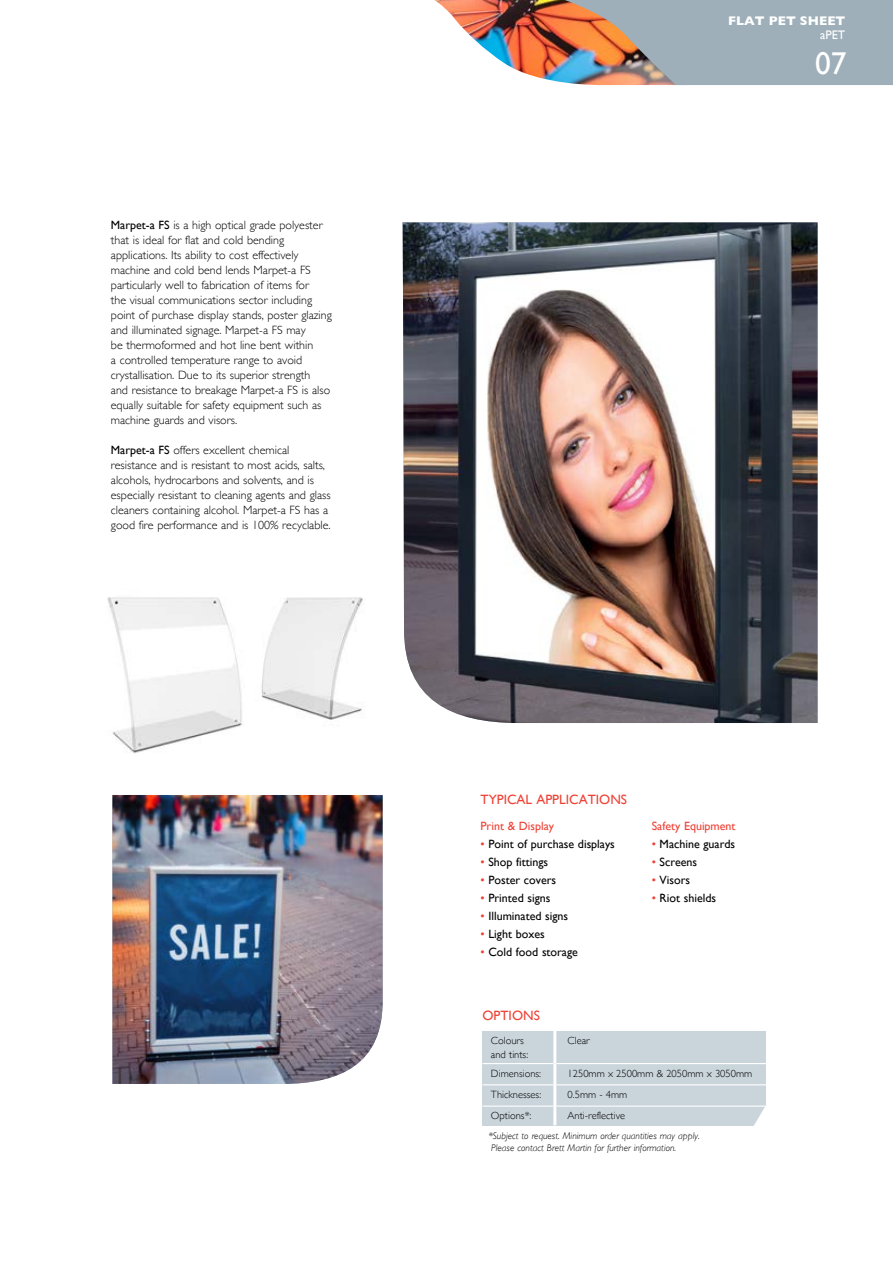
<style>
.page{position:relative;width:893px;height:1263px;background:#fff}
.page>*{position:absolute;margin:0;border:0;box-sizing:border-box;transform-origin:0 0}
.t1{font:31.5px "Gill Sans";color:#fff}
.t2{font:13.5px "Gill Sans";color:#ef4135}
.t3{font:700 12.75px "Gill Sans";color:#fff}
.t4{font:12.3px "Gill Sans";color:#fff}
.t5{font:300 12px/15px "Gill Sans";color:#000}
.t6{font:12px "Gill Sans";color:#000}
.t7{font:12px "Gill Sans";color:#ef4135}
.t8{font:300 10.5px/13.5px "Gill Sans";color:#000}
.t9{font:italic 300 9.75px/12px "Gill Sans";color:#000}
.s1{font-weight:400}
.s2{color:#ef4135}
</style>
<div class="page">
<img style="left:107px;top:597px;width:256px;height:157px">
<img style="left:403px;top:222px;width:415px;height:501px">
<img style="left:434px;top:0;width:250px;height:86px">
<img style="left:522px;top:0;width:371px;height:85px">
<img style="left:112px;top:795px;width:271px;height:289px">
<div style="left:482px;top:1031px;width:284px;height:94px;background:#c9d4db"></div>
<hr style="left:482px;top:1063px;width:71px;height:1px;background:#fff">
<hr style="left:556px;top:1063px;width:216px;height:1px;background:#fff">
<hr style="left:482px;top:1084px;width:71px;height:1px;background:#fff">
<hr style="left:556px;top:1084px;width:216px;height:1px;background:#fff">
<hr style="left:482px;top:1105px;width:71px;height:2px;background:#fff">
<hr style="left:556px;top:1105px;width:216px;height:2px;background:#fff">
<hr style="left:553px;top:1031px;width:3px;height:32px;background:#fff">
<hr style="left:553px;top:1063px;width:3px;height:22px;background:#fff">
<hr style="left:553px;top:1085px;width:3px;height:21px;background:#fff">
<hr style="left:553px;top:1106px;width:3px;height:19px;background:#fff">
<svg style="left:746px;top:1106px;width:20px;height:20px"></svg>
<p class="t5" style="left:111px;top:217px;width:223px"><span class="s1">Marpet-a FS</span> is a high optical grade polyester that is ideal for flat and cold bending applications. Its ability to cost effectively machine and cold bend lends Marpet-a FS particularly well to fabrication of items for<br>the visual communications sector including point of purchase display stands, poster glazing and illuminated signage. Marpet-a FS may<br>be thermoformed and hot line bent within<br>a controlled temperature range to avoid crystallisation. Due to its superior strength<br>and resistance to breakage Marpet-a FS is also equally suitable for safety equipment such as machine guards and visors.</p>
<p class="t5" style="left:111px;top:442px;width:221px"><span class="s1">Marpet-a FS</span> offers excellent chemical resistance and is resistant to most acids, salts, alcohols, hydrocarbons and solvents, and is especially resistant to cleaning agents and glass cleaners containing alcohol. Marpet-a FS has a good fire performance and is 100% recyclable.</p>
<p class="t3" style="left:728px;top:11px;width:119px">FLAT PET SHEET</p>
<p class="t4" style="left:820px;top:28px;width:27px">aPET</p>
<h1 class="t1" style="left:815px;top:45px;width:33px">07</h1>
<p class="t2" style="left:480px;top:792px;width:148px">TYPICAL APPLICATIONS</p>
<p class="t7" style="left:480px;top:819px;width:75px">Print &amp; Display</p>
<p class="t6" style="left:480px;top:837px;width:136px"><span class="s2">•</span> Point of purchase displays</p>
<p class="t6" style="left:480px;top:855px;width:69px"><span class="s2">•</span> Shop fittings</p>
<p class="t6" style="left:480px;top:873px;width:77px"><span class="s2">•</span> Poster covers</p>
<p class="t6" style="left:480px;top:891px;width:71px"><span class="s2">•</span> Printed signs</p>
<p class="t6" style="left:480px;top:909px;width:89px"><span class="s2">•</span> Illuminated signs</p>
<p class="t6" style="left:480px;top:927px;width:66px"><span class="s2">•</span> Light boxes</p>
<p class="t6" style="left:480px;top:945px;width:99px"><span class="s2">•</span> Cold food storage</p>
<p class="t2" style="left:482px;top:1007px;width:59px">OPTIONS</p>
<p class="t7" style="left:652px;top:819px;width:85px">Safety Equipment</p>
<p class="t6" style="left:652px;top:837px;width:85px"><span class="s2">•</span> Machine guards</p>
<p class="t6" style="left:652px;top:855px;width:47px"><span class="s2">•</span> Screens</p>
<p class="t6" style="left:652px;top:873px;width:40px"><span class="s2">•</span> Visors</p>
<p class="t6" style="left:652px;top:891px;width:66px"><span class="s2">•</span> Riot shields</p>
<p class="t8" style="left:491px;top:1033px;width:39px">Colours and tints:</p>
<p class="t8" style="left:568px;top:1033px;width:24px">Clear</p>
<p class="t8" style="left:491px;top:1066px;width:52px">Dimensions:</p>
<p class="t8" style="left:568px;top:1066px;width:186px">1250mm x 2500mm &amp; 2050mm x 3050mm</p>
<p class="t8" style="left:491px;top:1087px;width:52px">Thicknesses:</p>
<p class="t8" style="left:568px;top:1087px;width:61px">0.5mm - 4mm</p>
<p class="t8" style="left:491px;top:1109px;width:42px">Options*:</p>
<p class="t8" style="left:568px;top:1109px;width:59px">Anti-reflective</p>
<p class="t9" style="left:491px;top:1130px;width:210px;text-indent:-3px">*Subject to request. Minimum order quantities may apply.<br>Please contact Brett Martin for further information.</p>
</div>
